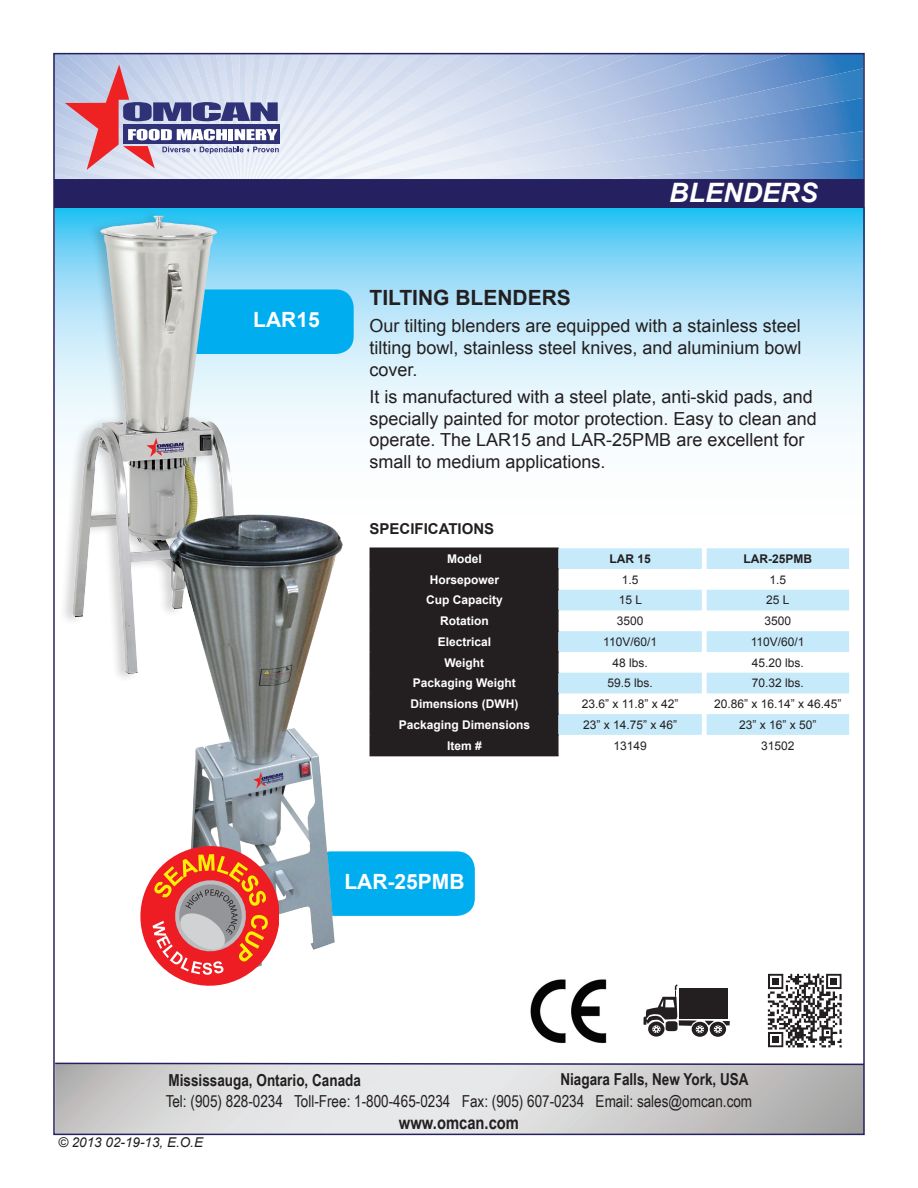
<style>
.page{position:relative;width:918px;height:1188px;background:#fff}
.page>*{position:absolute;margin:0;border:0;box-sizing:border-box;transform-origin:0 0}
.t1{font:italic 700 26.7px "Arial";color:#fff}
.t2{font:700 21px "Arial";color:#231f20}
.t3{font:700 21px "Arial";color:#fff}
.t4{font:18px/21.6px "Arial";color:#231f20;text-align:justify}
.t5{font:700 18px "Arial Narrow";color:#231f20}
.t6{font:16.5px "Arial Narrow";color:#231f20}
.t7{font:700 16.5px "Arial Narrow";color:#231f20}
.t8{font:700 15px "Arial";color:#231f20}
.t9{font:italic 13.5px "Arial";color:#231f20}
.t10{font:12px "Arial";color:#231f20}
.t11{font:700 12px "Arial";color:#fff}
.t12{font:700 12px "Arial";color:#231f20}
</style>
<div class="page">
<svg style="left:56px;top:208px;width:806px;height:230px"></svg>
<svg style="left:56px;top:1066px;width:806px;height:66px"></svg>
<div style="left:55px;top:179px;width:809px;height:29px;background:#252161"></div>
<svg style="left:56px;top:56px;width:806px;height:123px"></svg>
<svg style="left:56px;top:1062px;width:806px;height:4px"></svg>
<div style="left:312px;top:851px;width:163px;height:65px;background:#00aeef;border-radius:18px"></div>
<div style="left:140px;top:289px;width:214px;height:65px;background:#00aeef;border-radius:18px"></div>
<div style="left:59px;top:209px;width:187px;height:474px;background:#231f20;opacity:.2"></div>
<img style="left:100px;top:216px;width:58px;height:193px">
<svg style="left:559px;top:548px;width:290px;height:187px;fill:#c6eafa"></svg>
<svg style="left:702px;top:548px;width:4px;height:187px"></svg>
<hr style="left:370px;top:547px;width:189px;height:2px;background:#231f20">
<div style="left:370px;top:548px;width:189px;height:207px;background:#231f20"></div>
<hr style="left:370px;top:755px;width:189px;height:1px;background:#231f20">
<svg style="left:767px;top:973px;width:75px;height:75px"></svg>
<svg style="left:648px;top:1022px;width:17px;height:15px"></svg>
<svg style="left:692px;top:1022px;width:16px;height:15px"></svg>
<svg style="left:710px;top:1022px;width:16px;height:15px"></svg>
<svg style="left:643px;top:984px;width:87px;height:49px"></svg>
<img style="left:170px;top:514px;width:172px;height:436px">
<svg style="left:140px;top:846px;width:139px;height:140px"></svg>
<img style="left:530px;top:979px;width:77px;height:65px">
<p class="t3" style="left:253px;top:305px;width:68px">LAR15</p>
<p class="t1" style="left:669px;top:175px;width:150px">BLENDERS</p>
<p class="t2" style="left:370px;top:283px;width:203px">TILTING BLENDERS</p>
<p class="t4" style="left:370px;top:315px;width:434px">Our tilting blenders are equipped with a stainless steel tilting bowl, stainless steel knives, and aluminium bowl cover.</p>
<p class="t4" style="left:370px;top:386px;width:449px;text-align:left">It is manufactured with a steel plate, anti-skid pads, and specially painted for motor protection. Easy to clean and operate. The LAR15 and LAR-25PMB are excellent for small to medium applications.</p>
<p class="t8" style="left:370px;top:519px;width:126px">SPECIFICATIONS</p>
<p class="t11" style="left:447px;top:551px;width:36px">Model</p>
<p class="t12" style="left:610px;top:551px;width:43px">LAR 15</p>
<p class="t12" style="left:743px;top:551px;width:70px">LAR-25PMB</p>
<p class="t11" style="left:430px;top:572px;width:71px">Horsepower</p>
<p class="t10" style="left:622px;top:572px;width:18px">1.5</p>
<p class="t10" style="left:769px;top:572px;width:18px">1.5</p>
<p class="t11" style="left:426px;top:592px;width:78px">Cup Capacity</p>
<p class="t10" style="left:619px;top:592px;width:25px">15 L</p>
<p class="t10" style="left:766px;top:592px;width:25px">25 L</p>
<p class="t11" style="left:440px;top:613px;width:50px">Rotation</p>
<p class="t10" style="left:617px;top:613px;width:28px">3500</p>
<p class="t10" style="left:764px;top:613px;width:28px">3500</p>
<p class="t11" style="left:438px;top:634px;width:55px">Electrical</p>
<p class="t10" style="left:603px;top:634px;width:55px">110V/60/1</p>
<p class="t10" style="left:751px;top:634px;width:55px">110V/60/1</p>
<p class="t11" style="left:445px;top:654px;width:41px">Weight</p>
<p class="t10" style="left:613px;top:655px;width:37px">48 lbs.</p>
<p class="t10" style="left:752px;top:655px;width:54px">45.20 lbs.</p>
<p class="t11" style="left:413px;top:675px;width:105px">Packaging Weight</p>
<p class="t10" style="left:608px;top:675px;width:47px">59.5 lbs.</p>
<p class="t10" style="left:752px;top:675px;width:54px">70.32 lbs.</p>
<p class="t11" style="left:410px;top:696px;width:109px">Dimensions (DWH)</p>
<p class="t10" style="left:582px;top:696px;width:98px">23.6” x 11.8” x 42”</p>
<p class="t10" style="left:714px;top:696px;width:129px">20.86” x 16.14” x 46.45”</p>
<p class="t11" style="left:399px;top:717px;width:133px">Packaging Dimensions</p>
<p class="t10" style="left:583px;top:717px;width:96px">23” x 14.75” x 46”</p>
<p class="t10" style="left:739px;top:717px;width:79px">23” x 16” x 50”</p>
<p class="t11" style="left:447px;top:737px;width:36px">Item #</p>
<p class="t10" style="left:614px;top:738px;width:35px">13149</p>
<p class="t10" style="left:761px;top:738px;width:35px">31502</p>
<p class="t3" style="left:344px;top:867px;width:122px">LAR-25PMB</p>
<p class="t7" style="left:168px;top:1068px;width:194px">Mississauga, Ontario, Canada</p>
<p class="t7" style="left:560px;top:1067px;width:190px">Niagara Falls, New York, USA</p>
<p class="t6" style="left:166px;top:1089px;width:588px">Tel: (905) 828-0234 Toll-Free: 1-800-465-0234 Fax: (905) 607-0234 Email: sales@omcan.com</p>
<p class="t5" style="left:399px;top:1109px;width:122px">www.omcan.com</p>
<p class="t9" style="left:58px;top:1134px;width:147px">© 2013 02-19-13, E.O.E</p>
</div>
